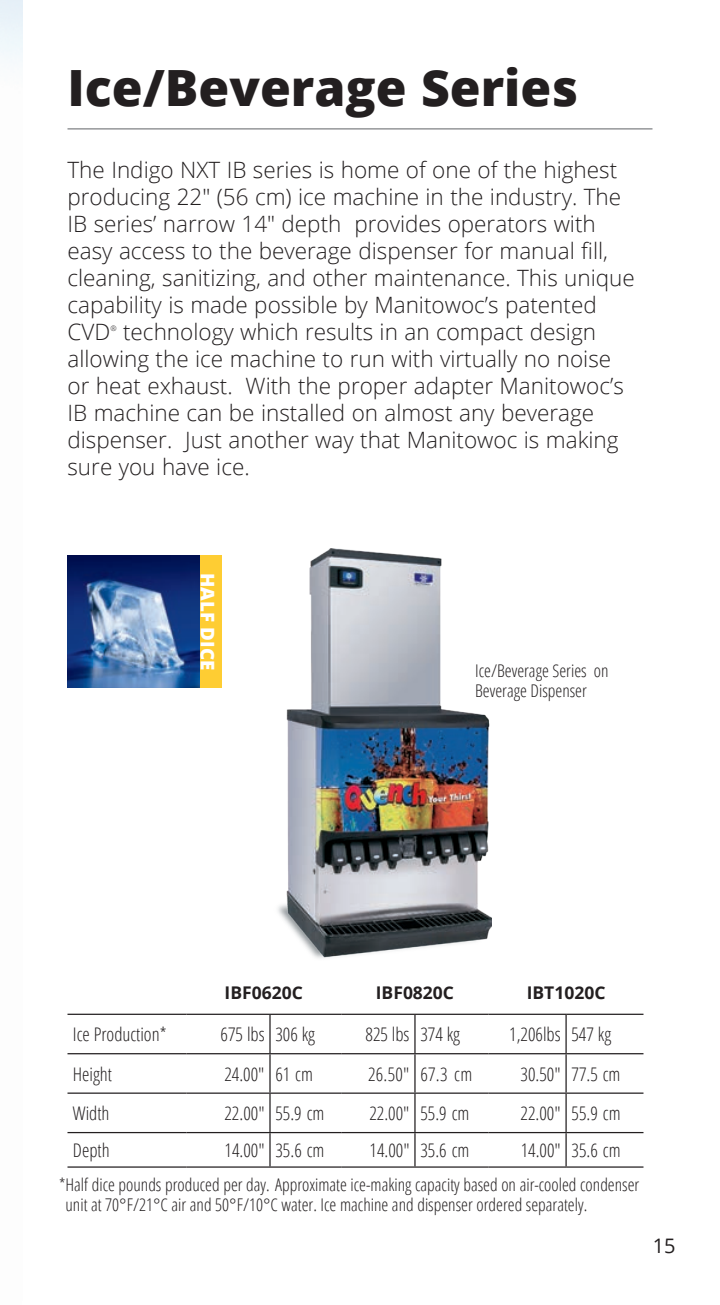
<style>
.page{position:relative;width:720px;height:1305px;background:#fff}
.page>*{position:absolute;margin:0;border:0;box-sizing:border-box;transform-origin:0 0}
.Head{font:800 50px "Open Sans";color:#231f20}
.CopyBold{font:300 22.5px/27px "Open Sans";color:#231f20}
.t1{font:20px "Open Sans";color:#231f20}
.Copy{font:300 condensed 18.75px "Open Sans";color:#231f20}
.IceTypesHeaders{font:800 18.75px "Open Sans";color:#fff}
.t2{font:300 condensed 17.5px/20px "Open Sans";color:#231f20}
.CopyBold-2{font:700 17.5px "Open Sans";color:#231f20}
.CopyBold-3{font:300 7.5px "Open Sans";color:#231f20}
</style>
<div class="page">
<img style="left:278px;top:548px;width:214px;height:411px">
<hr style="left:68px;top:1014px;width:118px;height:1px;background:#231f20">
<hr style="left:186px;top:1014px;width:84px;height:1px;background:#231f20">
<hr style="left:270px;top:1014px;width:71px;height:1px;background:#231f20">
<hr style="left:341px;top:1014px;width:74px;height:1px;background:#231f20">
<hr style="left:415px;top:1014px;width:74px;height:1px;background:#231f20">
<hr style="left:489px;top:1014px;width:77px;height:1px;background:#231f20">
<hr style="left:566px;top:1014px;width:77px;height:1px;background:#231f20">
<hr style="left:68px;top:1053px;width:118px;height:1px;background:#231f20">
<hr style="left:186px;top:1053px;width:84px;height:1px;background:#231f20">
<hr style="left:270px;top:1053px;width:71px;height:1px;background:#231f20">
<hr style="left:341px;top:1053px;width:74px;height:1px;background:#231f20">
<hr style="left:415px;top:1053px;width:74px;height:1px;background:#231f20">
<hr style="left:489px;top:1053px;width:77px;height:1px;background:#231f20">
<hr style="left:566px;top:1053px;width:77px;height:1px;background:#231f20">
<hr style="left:68px;top:1093px;width:118px;height:1px;background:#231f20">
<hr style="left:186px;top:1093px;width:84px;height:1px;background:#231f20">
<hr style="left:270px;top:1093px;width:71px;height:1px;background:#231f20">
<hr style="left:341px;top:1093px;width:74px;height:1px;background:#231f20">
<hr style="left:415px;top:1093px;width:74px;height:1px;background:#231f20">
<hr style="left:489px;top:1093px;width:77px;height:1px;background:#231f20">
<hr style="left:566px;top:1093px;width:77px;height:1px;background:#231f20">
<hr style="left:68px;top:1132px;width:118px;height:1px;background:#231f20">
<hr style="left:186px;top:1132px;width:84px;height:1px;background:#231f20">
<hr style="left:270px;top:1132px;width:71px;height:1px;background:#231f20">
<hr style="left:341px;top:1132px;width:74px;height:1px;background:#231f20">
<hr style="left:415px;top:1132px;width:74px;height:1px;background:#231f20">
<hr style="left:489px;top:1132px;width:77px;height:1px;background:#231f20">
<hr style="left:566px;top:1132px;width:77px;height:1px;background:#231f20">
<hr style="left:68px;top:1166px;width:118px;height:2px;background:#231f20">
<hr style="left:186px;top:1166px;width:84px;height:2px;background:#231f20">
<hr style="left:270px;top:1166px;width:71px;height:2px;background:#231f20">
<hr style="left:341px;top:1166px;width:74px;height:2px;background:#231f20">
<hr style="left:415px;top:1166px;width:74px;height:2px;background:#231f20">
<hr style="left:489px;top:1166px;width:77px;height:2px;background:#231f20">
<hr style="left:566px;top:1166px;width:77px;height:2px;background:#231f20">
<hr style="left:269px;top:1015px;width:2px;height:38px;background:#231f20">
<hr style="left:269px;top:1054px;width:2px;height:39px;background:#231f20">
<hr style="left:269px;top:1094px;width:2px;height:38px;background:#231f20">
<hr style="left:269px;top:1133px;width:2px;height:33px;background:#231f20">
<hr style="left:414px;top:1015px;width:2px;height:38px;background:#231f20">
<hr style="left:414px;top:1054px;width:2px;height:39px;background:#231f20">
<hr style="left:414px;top:1094px;width:2px;height:38px;background:#231f20">
<hr style="left:414px;top:1133px;width:2px;height:33px;background:#231f20">
<hr style="left:565px;top:1015px;width:2px;height:38px;background:#231f20">
<hr style="left:565px;top:1054px;width:2px;height:39px;background:#231f20">
<hr style="left:565px;top:1094px;width:2px;height:38px;background:#231f20">
<hr style="left:565px;top:1133px;width:2px;height:33px;background:#231f20">
<hr style="left:68px;top:128px;width:584px;height:2px;background:#808285">
<img style="left:68px;top:555px;width:133px;height:133px">
<div style="left:201px;top:555px;width:21px;height:133px;background:#fecd33"></div>
<p class="Head" style="left:68px;top:50px;width:512px">Ice/Beverage Series</p>
<p class="CopyBold" style="left:68px;top:155px;width:569px">The Indigo NXT IB series is home of one of the highest producing 22" (56 cm) ice machine in the industry. The IB series’ narrow 14" depth provides operators with easy access to the beverage dispenser for manual fill, cleaning, sanitizing, and other maintenance. This unique capability is made possible by Manitowoc’s patented CVD</p>
<p class="CopyBold" style="left:67px;top:317px;width:558px;text-indent:56px">technology which results in an compact design allowing the ice machine to run with virtually no noise or heat exhaust. With the proper adapter Manitowoc’s IB machine can be installed on almost any beverage dispenser. Just another way that Manitowoc is making sure you have ice.</p>
<p class="CopyBold-3" style="left:110px;top:323px;width:8px">®</p>
<p class="IceTypesHeaders" style="left:222px;top:573px;width:99px;rotate:90deg">HALF DICE</p>
<p class="t2" style="left:475px;top:660px;width:135px">Ice/Beverage Series on<br>Beverage Dispenser</p>
<p class="CopyBold-2" style="left:225px;top:980px;width:80px">IBF0620C</p>
<p class="CopyBold-2" style="left:376px;top:980px;width:80px">IBF0820C</p>
<p class="CopyBold-2" style="left:527px;top:980px;width:80px">IBT1020C</p>
<p class="Copy" style="left:73px;top:1022px;width:95px">Ice Production*</p>
<p class="Copy" style="left:221px;top:1022px;width:45px">675 lbs</p>
<p class="Copy" style="left:275px;top:1022px;width:41px">306 kg</p>
<p class="Copy" style="left:366px;top:1022px;width:45px">825 lbs</p>
<p class="Copy" style="left:420px;top:1022px;width:41px">374 kg</p>
<p class="Copy" style="left:509px;top:1022px;width:53px">1,206lbs</p>
<p class="Copy" style="left:571px;top:1022px;width:41px">547 kg</p>
<p class="Copy" style="left:73px;top:1061px;width:41px">Height</p>
<p class="Copy" style="left:224px;top:1061px;width:42px">24.00"</p>
<p class="Copy" style="left:275px;top:1061px;width:39px">61 cm</p>
<p class="Copy" style="left:368px;top:1061px;width:43px">26.50"</p>
<p class="Copy" style="left:420px;top:1061px;width:53px">67.3 cm</p>
<p class="Copy" style="left:521px;top:1061px;width:42px">30.50"</p>
<p class="Copy" style="left:572px;top:1061px;width:51px">77.5 cm</p>
<p class="Copy" style="left:73px;top:1101px;width:38px">Width</p>
<p class="Copy" style="left:224px;top:1101px;width:42px">22.00"</p>
<p class="Copy" style="left:275px;top:1101px;width:51px">55.9 cm</p>
<p class="Copy" style="left:369px;top:1101px;width:42px">22.00"</p>
<p class="Copy" style="left:420px;top:1101px;width:51px">55.9 cm</p>
<p class="Copy" style="left:521px;top:1101px;width:42px">22.00"</p>
<p class="Copy" style="left:572px;top:1101px;width:51px">55.9 cm</p>
<p class="Copy" style="left:73px;top:1137px;width:38px">Depth</p>
<p class="Copy" style="left:225px;top:1137px;width:42px">14.00"</p>
<p class="Copy" style="left:275px;top:1137px;width:51px">35.6 cm</p>
<p class="Copy" style="left:370px;top:1137px;width:42px">14.00"</p>
<p class="Copy" style="left:420px;top:1137px;width:51px">35.6 cm</p>
<p class="Copy" style="left:521px;top:1137px;width:42px">14.00"</p>
<p class="Copy" style="left:572px;top:1137px;width:51px">35.6 cm</p>
<p class="t2" style="left:66px;top:1175px;width:575px;text-indent:-6px">*Half dice pounds produced per day. Approximate ice-making capacity based on air-cooled condenser unit at 70°F/21°C air and 50°F/10°C water. Ice machine and dispenser ordered separately.</p>
<p class="t1" style="left:653px;top:1232px;width:24px">15</p>
</div>
